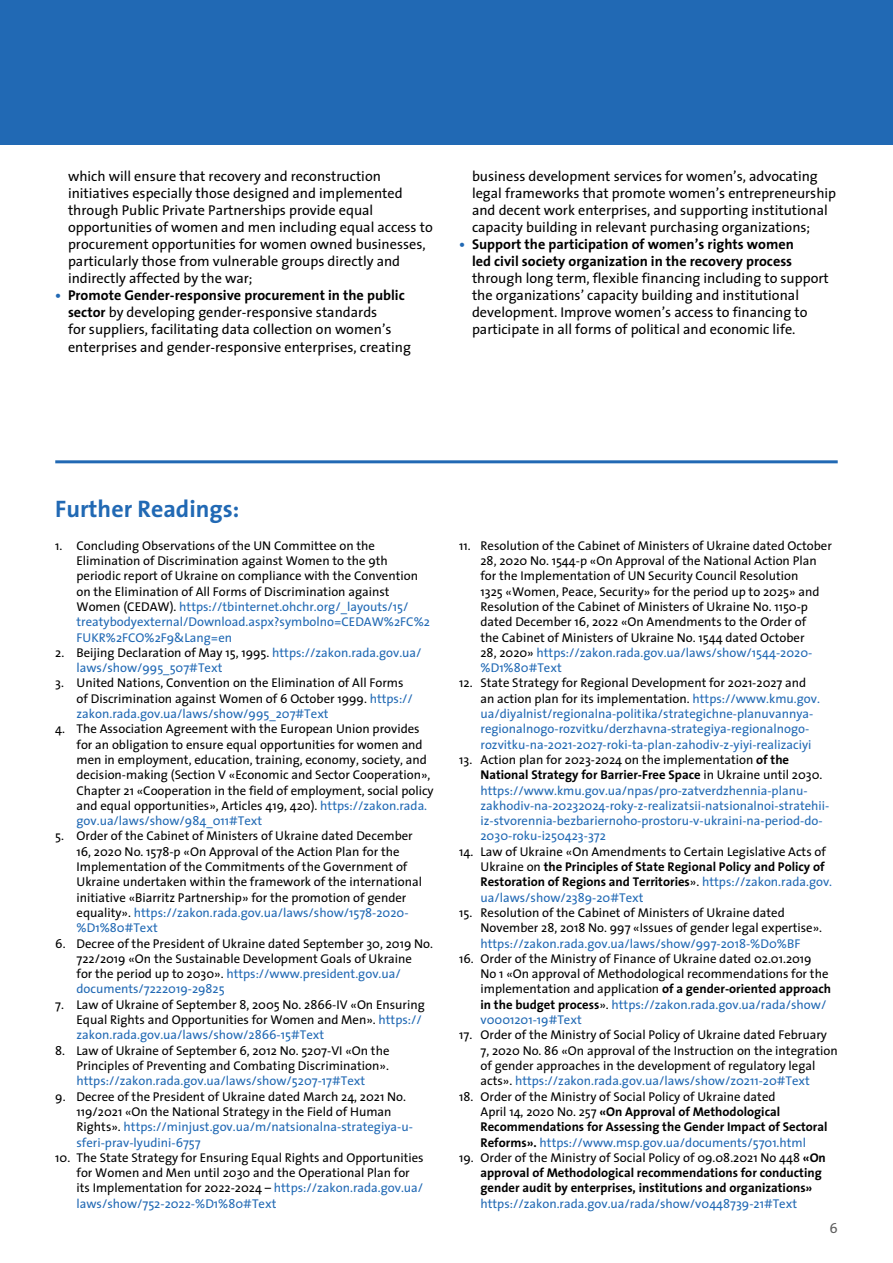
<style>
.page{position:relative;width:893px;height:1263px;background:#fff}
.page>*{position:absolute;margin:0;border:0;box-sizing:border-box;transform-origin:0 0}
.t1{font:700 24px "The Sans";color:#2169b4}
.t2{font:14.25px/17.1px "The Sans";color:#000}
.t3{font:700 14.25px/17.1px "The Sans";color:#000;text-align:right}
.t4{font:14.25px "The Sans";color:#606060}
.t5{font:12.75px/15.3px "The Sans";color:#000}
.t6{font:12.75px/15.3px "The Sans";color:#2169b4}
.t7{font:700 12.75px/15.3px "The Sans";color:#000}
.s1{font-weight:700;color:#2169b4}
.s2{font-weight:700}
.s3{color:#2169b4}
.s4{color:#000}
.s5{font-weight:700;color:#000}
.s6{font-weight:400}
.s7{font-weight:400;color:#2169b4}
</style>
<div class="page">
<div style="left:0;top:0;width:893px;height:145px;background:#2169b4"></div>
<hr style="left:55px;top:460px;width:783px;height:3px;background:#2169b4">
<p class="t2" style="left:68px;top:167px;width:366px">which will ensure that recovery and reconstruction initiatives especially those designed and implemented through Public Private Partnerships provide equal opportunities of women and men including equal access to procurement opportunities for women owned businesses, particularly those from vulnerable groups directly and indirectly affected by the war;</p>
<p class="t2" style="left:68px;top:286px;width:344px;text-indent:-13px"><span class="s1">•</span> <span class="s2">Promote Gender-responsive procurement in the public sector</span> by developing gender-responsive standards<br>for suppliers, facilitating data collection on women’s enterprises and gender-responsive enterprises, creating</p>
<p class="t2" style="left:472px;top:167px;width:366px">business development services for women’s, advocating legal frameworks that promote women’s entrepreneurship and decent work enterprises, and supporting institutional capacity building in relevant purchasing organizations;</p>
<p class="t3" style="left:459px;top:235px;width:336px"><span class="s3">•</span> Support the participation of women’s rights women led civil society organization in the recovery process</p>
<p class="t2" style="left:472px;top:269px;width:358px">through long term, flexible financing including to support the organizations’ capacity building and institutional development. Improve women’s access to financing to participate in all forms of political and economic life.</p>
<h1 class="t1" style="left:55px;top:489px;width:186px">Further Readings:</h1>
<p class="t5" style="left:77px;top:537px;width:355px;text-indent:-21px">1. Concluding Observations of the UN Committee on the Elimination of Discrimination against Women to the 9th periodic report of Ukraine on compliance with the Convention on the Elimination of All Forms of Discrimination against Women (CEDAW). <span class="s3">https://tbinternet.ohchr.org/_layouts/15/ treatybodyexternal/Download.aspx?symbolno=CEDAW%2FC%2<br>FUKR%2FCO%2F9&amp;Lang=en</span></p>
<p class="t6" style="left:77px;top:644px;width:347px;text-indent:-21px"><span class="s4">2. Beijing Declaration of May 15, 1995.</span> https://zakon.rada.gov.ua/ laws/show/995_507#Text</p>
<p class="t5" style="left:77px;top:675px;width:338px;text-indent:-21px">3. United Nations, Convention on the Elimination of All Forms of Discrimination against Women of 6 October 1999. <span class="s3">https:// zakon.rada.gov.ua/laws/show/995_207#Text</span></p>
<p class="t5" style="left:77px;top:721px;width:359px;text-indent:-21px">4. The Association Agreement with the European Union provides for an obligation to ensure equal opportunities for women and men in employment, education, training, economy, society, and decision-making (Section V «Economic and Sector Cooperation», Chapter 21 «Cooperation in the field of employment, social policy and equal opportunities», Articles 419, 420). <span class="s3">https://zakon.rada. gov.ua/laws/show/984_011#Text</span></p>
<p class="t5" style="left:77px;top:828px;width:347px;text-indent:-21px">5. Order of the Cabinet of Ministers of Ukraine dated December 16, 2020 No. 1578-p «On Approval of the Action Plan for the Implementation of the Commitments of the Government of Ukraine undertaken within the framework of the international initiative «Biarritz Partnership» for the promotion of gender equality». <span class="s3">https://zakon.rada.gov.ua/laws/show/1578-2020- %D1%80#Text</span></p>
<p class="t5" style="left:77px;top:935px;width:358px;text-indent:-21px">6. Decree of the President of Ukraine dated September 30, 2019 No.<br>722/2019 «On the Sustainable Development Goals of Ukraine<br>for the period up to 2030». <span class="s3">https://www.president.gov.ua/ documents/7222019-29825</span></p>
<p class="t5" style="left:77px;top:996px;width:350px;text-indent:-21px">7. Law of Ukraine of September 8, 2005 No. 2866-IV «On Ensuring<br>Equal Rights and Opportunities for Women and Men». <span class="s3">https:// zakon.rada.gov.ua/laws/show/2866-15#Text</span></p>
<p class="t5" style="left:55px;top:1042px;width:336px;text-align:right">8. Law of Ukraine of September 6, 2012 No. 5207-VI «On the<br>Principles of Preventing and Combating Discrimination».</p>
<p class="t6" style="left:77px;top:1073px;width:290px">https://zakon.rada.gov.ua/laws/show/5207-17#Text</p>
<p class="t5" style="left:77px;top:1088px;width:338px;text-indent:-21px">9. Decree of the President of Ukraine dated March 24, 2021 No.<br>119/2021 «On the National Strategy in the Field of Human Rights». <span class="s3">https://minjust.gov.ua/m/natsionalna-strategiya-u&shy;sferi-prav-lyudini-6757</span></p>
<p class="t5" style="left:77px;top:1149px;width:349px;text-indent:-21px">10. The State Strategy for Ensuring Equal Rights and Opportunities for Women and Men until 2030 and the Operational Plan for its Implementation for 2022-2024 – <span class="s3">https://zakon.rada.gov.ua/ laws/show/752-2022-%D1%80#Text</span></p>
<p class="t5" style="left:480px;top:537px;width:353px;text-indent:-21px">11. Resolution of the Cabinet of Ministers of Ukraine dated October 28, 2020 No. 1544-p «On Approval of the National Action Plan for the Implementation of UN Security Council Resolution<br>1325 «Women, Peace, Security» for the period up to 2025» and Resolution of the Cabinet of Ministers of Ukraine No. 1150-p dated December 16, 2022 «On Amendments to the Order of<br>the Cabinet of Ministers of Ukraine No. 1544 dated October<br>28, 2020» <span class="s3">https://zakon.rada.gov.ua/laws/show/1544-2020- %D1%80#Text</span></p>
<p class="t6" style="left:480px;top:675px;width:341px;text-indent:-21px"><span class="s4">12. State Strategy for Regional Development for 2021-2027 and an action plan for its implementation.</span> https://www.kmu.gov. ua/diyalnist/regionalna-politika/strategichne-planuvannya&shy;regionalnogo-rozvitku/derzhavna-strategiya-regionalnogo&shy;rozvitku-na-2021-2027-roki-ta-plan-zahodiv-z-yiyi-realizaciyi</p>
<p class="t6" style="left:480px;top:752px;width:350px;text-indent:-21px"><span class="s4">13. Action plan for 2023-2024 on the implementation</span> <span class="s5">of the National Strategy for Barrier-Free Space</span> <span class="s4">in Ukraine until 2030. </span>https://www.kmu.gov.ua/npas/pro-zatverdzhennia-planu&shy;zakhodiv-na-20232024-roky-z-realizatsii-natsionalnoi-stratehii&shy;iz-stvorennia-bezbariernoho-prostoru-v-ukraini-na-period-do-2030-roku-i250423-372</p>
<p class="t7" style="left:480px;top:843px;width:353px;text-indent:-21px"><span class="s6">14. Law of Ukraine «On Amendments to Certain Legislative Acts of Ukraine on</span> the Principles of State Regional Policy and Policy of Restoration of Regions and Territories<span class="s6">».</span> <span class="s7">https://zakon.rada.gov. ua/laws/show/2389-20#Text</span></p>
<p class="t5" style="left:480px;top:905px;width:343px;text-indent:-21px">15. Resolution of the Cabinet of Ministers of Ukraine dated<br>November 28, 2018 No. 997 «Issues of gender legal expertise».</p>
<p class="t6" style="left:480px;top:935px;width:321px">https://zakon.rada.gov.ua/laws/show/997-2018-%D0%BF</p>
<p class="t5" style="left:480px;top:950px;width:352px;text-indent:-21px">16. Order of the Ministry of Finance of Ukraine dated 02.01.2019<br>No 1 «On approval of Methodological recommendations for the implementation and application <span class="s2">of a gender-oriented approach in the budget process</span>». <span class="s3">https://zakon.rada.gov.ua/rada/show/ v0001201-19#Text</span></p>
<p class="t5" style="left:480px;top:1027px;width:359px;text-indent:-21px">17. Order of the Ministry of Social Policy of Ukraine dated February 7, 2020 No. 86 «On approval of the Instruction on the integration of gender approaches in the development of regulatory legal acts». <span class="s3">https://zakon.rada.gov.ua/laws/show/z0211-20#Text</span></p>
<p class="t7" style="left:480px;top:1088px;width:349px;text-indent:-21px"><span class="s6">18. Order of the Ministry of Social Policy of Ukraine dated<br>April 14, 2020 No. 257</span> «On Approval of Methodological Recommendations for Assessing the Gender Impact of Sectoral Reforms». <span class="s7">https://www.msp.gov.ua/documents/5701.html</span></p>
<p class="t7" style="left:480px;top:1149px;width:347px;text-indent:-21px"><span class="s6">19. Order of the Ministry of Social Policy of 09.08.2021 No 448</span> «On approval of Methodological recommendations for conducting gender audit by enterprises, institutions and organizations»</p>
<p class="t6" style="left:480px;top:1195px;width:318px">https://zakon.rada.gov.ua/rada/show/v0448739-21#Text</p>
<p class="t4" style="left:829px;top:1216px;width:10px">6</p>
</div>
